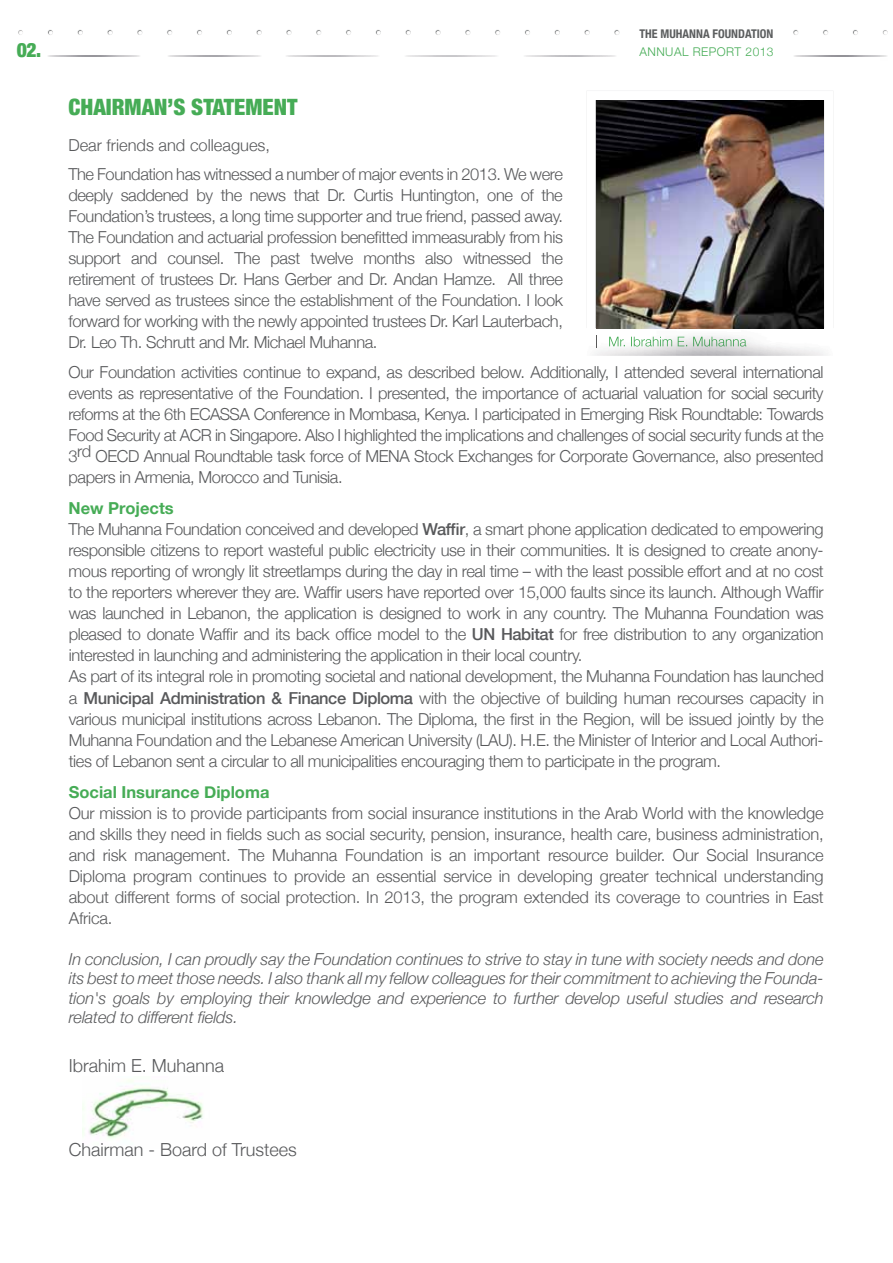
<style>
.page{position:relative;width:893px;height:1263px;background:#fff}
.page>*{position:absolute;margin:0;border:0;box-sizing:border-box;transform-origin:0 0}
.t1{font:900 condensed 22.5px "Helvetica Neue";color:#46ac56}
.t2{font:900 condensed 19.5px "Helvetica Neue";color:#46ac56}
.t3{font:300 18px "Helvetica Neue";color:#58595b}
.t4{font:300 16.5px/21px "Helvetica Neue";letter-spacing:-.025em;color:#58595b}
.t5{font:italic 300 16.5px "Helvetica Neue";letter-spacing:-.01em;color:#58595b}
.t6{font:700 16.5px "Helvetica Neue";color:#46ac56}
.t7{font:700 condensed 12px "Helvetica Neue";color:#5c5e5f}
.t8{font:300 12px "Helvetica Neue";letter-spacing:.04em;color:#46ac56}
.s1{font-weight:700;color:#46ac56}
.s2{font-weight:500}
</style>
<div class="page">
<svg style="left:18px;top:30px;width:5px;height:5px"></svg>
<svg style="left:48px;top:30px;width:5px;height:5px"></svg>
<svg style="left:77px;top:30px;width:6px;height:5px"></svg>
<svg style="left:107px;top:30px;width:6px;height:5px"></svg>
<svg style="left:137px;top:30px;width:5px;height:5px"></svg>
<svg style="left:167px;top:30px;width:5px;height:5px"></svg>
<svg style="left:197px;top:30px;width:5px;height:5px"></svg>
<svg style="left:226px;top:30px;width:6px;height:5px"></svg>
<svg style="left:256px;top:30px;width:6px;height:5px"></svg>
<svg style="left:286px;top:30px;width:6px;height:5px"></svg>
<svg style="left:316px;top:30px;width:5px;height:5px"></svg>
<svg style="left:346px;top:30px;width:5px;height:5px"></svg>
<svg style="left:375px;top:30px;width:6px;height:5px"></svg>
<svg style="left:405px;top:30px;width:6px;height:5px"></svg>
<svg style="left:435px;top:30px;width:6px;height:5px"></svg>
<svg style="left:465px;top:30px;width:5px;height:5px"></svg>
<svg style="left:495px;top:30px;width:5px;height:5px"></svg>
<svg style="left:525px;top:30px;width:5px;height:5px"></svg>
<svg style="left:554px;top:30px;width:6px;height:5px"></svg>
<svg style="left:584px;top:30px;width:6px;height:5px"></svg>
<svg style="left:614px;top:30px;width:6px;height:5px"></svg>
<svg style="left:793px;top:30px;width:5px;height:5px"></svg>
<svg style="left:823px;top:30px;width:5px;height:5px"></svg>
<svg style="left:853px;top:30px;width:5px;height:5px"></svg>
<svg style="left:882px;top:30px;width:6px;height:5px"></svg>
<img style="left:594px;top:336px;width:232px;height:20px">
<img style="left:596px;top:100px;width:228px;height:229px">
<img style="left:609px;top:337px;width:137px;height:9px">
<svg style="left:596px;top:335px;width:1px;height:12px"></svg>
<img style="left:82px;top:1080px;width:121px;height:59px">
<p class="t2" style="left:17px;top:38px;width:26px">02.</p>
<h1 class="t1" style="left:68px;top:93px;width:231px">CHAIRMAN S’ STATEMENT</h1>
<p class="t4" style="left:68px;top:131px;width:496px;line-height:28.5px">Dear friends and colleagues,<br>The Foundation has witnessed a number of major events in 2013. We were</p>
<p class="t4" style="left:541px;top:184px;width:23px">the</p>
<p class="t4" style="left:354px;top:184px;width:41px">Curtis</p>
<p class="t4" style="left:68px;top:184px;width:46px">deeply</p>
<p class="t4" style="left:68px;top:205px;width:496px">Foundations’ trustees a, long time supporter and true friend, passed away.</p>
<p class="t4" style="left:68px;top:226px;width:496px">The Foundation and actuarial profession benefitted immeasurably from his</p>
<p class="t4" style="left:541px;top:247px;width:23px">the</p>
<p class="t4" style="left:121px;top:184px;width:70px">saddened</p>
<p class="t4" style="left:196px;top:184px;width:18px">by</p>
<p class="t4" style="left:221px;top:184px;width:23px">the</p>
<p class="t4" style="left:294px;top:184px;width:27px">that</p>
<p class="t4" style="left:327px;top:184px;width:20px">Dr.</p>
<p class="t4" style="left:401px;top:184px;width:80px">Huntington,</p>
<p class="t4" style="left:521px;top:184px;width:15px">of</p>
<p class="t4" style="left:250px;top:184px;width:38px">news</p>
<p class="t4" style="left:487px;top:184px;width:27px">one</p>
<p class="t4" style="left:131px;top:247px;width:28px">and</p>
<p class="t4" style="left:168px;top:247px;width:58px">counsel.</p>
<p class="t4" style="left:235px;top:247px;width:27px">The</p>
<p class="t4" style="left:310px;top:247px;width:44px">twelve</p>
<p class="t4" style="left:364px;top:247px;width:53px">months</p>
<p class="t4" style="left:425px;top:247px;width:29px">also</p>
<p class="t4" style="left:463px;top:247px;width:70px">witnessed</p>
<p class="t4" style="left:68px;top:247px;width:54px">support</p>
<p class="t4" style="left:271px;top:247px;width:31px">past</p>
<p class="t7" style="left:639px;top:27px;width:135px">THE MUHANNA FOUNDATION</p>
<p class="t8" style="left:639px;top:45px;width:136px">ANNUAL REPORT 2013</p>
<p class="t4" style="left:68px;top:268px;width:496px">retirement of trustees Dr. Hans Gerber and Dr. Andan Hamze.<br>have served as trustees since the establishment of the Foundation I. look forward for working with the newly appointed trustees Dr. Karl Lauterbach, Dr. Leo Th. Schrutt and Mr. Michael Muhanna.</p>
<p class="t4" style="left:69px;top:361px;width:757px;text-align:right">Our Foundation activities continue to expand, as described below. Additionally I, attended several international events as representative of the Foundation I. presented, the importance of actuarial valuation for social security reforms at the 6th ECASSA Conference in Mombasa, Kenya I. participated in Emerging Risk Roundtable: Towards Food Security at ACR in Singapore. Also I highlighted the implications and challenges of social security funds at the OECD Annual Roundtable task force of MENA Stock Exchanges for Corporate Governance, also presented</p>
<p class="t4" style="left:508px;top:268px;width:57px">All three</p>
<p class="t4" style="left:77px;top:441px;width:15px">rd</p>
<p class="t4" style="left:69px;top:445px;width:276px">3<br>papers in Armenia, Morocco and Tunisia.</p>
<p class="t4" style="left:69px;top:498px;width:757px"><span class="s1">New Projects<br></span>The Muhanna Foundation conceived and developed <span class="s2">Waffir</span> a, smart phone application dedicated to empowering</p>
<p class="t4" style="left:69px;top:561px;width:757px">mous reporting of wrongly lit streetlamps during the day in real time – with the least possible effort and at no cost</p>
<p class="t4" style="left:69px;top:540px;width:757px">responsible citizens to report wasteful public electricity use in their communities isIt. designed to create anony-</p>
<p class="t4" style="left:69px;top:582px;width:757px">to the reporters wherever they are. Waffir users have reported over 15,000 faults since its launch. Although Waffir was launched in Lebanon, the application is designed to work in any country. The Muhanna Foundation was pleased to donate Waffir and its back office model to the <span class="s2">UN Habitat</span> for free distribution to any organization interested in launching and administering the application in their local country.<br>As part of its integral role in promoting societal and national development, the Muhanna Foundation has launched a <span class="s2">Municipal Administration &amp; Finance Diploma</span> with the objective of building human recourses capacity in various municipal institutions across Lebanon. The Diploma, the first in the Region, will be issued jointly by the</p>
<p class="t4" style="left:69px;top:750px;width:654px">ties of Lebanon sent a circular to all municipalities encouraging them to participate in the program.</p>
<p class="t4" style="left:69px;top:729px;width:756px">Muhanna Foundation and the Lebanese American University (LAU H.) .E. the Minister of Interior and Local Authori-</p>
<p class="t6" style="left:69px;top:782px;width:202px">Social Insurance Diploma</p>
<p class="t4" style="left:69px;top:802px;width:756px;text-align:right">Our mission is to provide participants from social insurance institutions in the Arab World with the knowledge and skills they need in fields such as social security, pension, insurance, health care, business administration,<br>Insurance</p>
<p class="t4" style="left:673px;top:844px;width:27px">Our</p>
<p class="t4" style="left:706px;top:844px;width:43px">Social</p>
<p class="t4" style="left:69px;top:844px;width:756px">and<br>Diploma program continues to provide an essential service in developing greater technical understanding about different forms of social protection In. 2013, the program extended its coverage to countries in East Africa.</p>
<p class="t5" style="left:69px;top:949px;width:756px">In conclusion I, can proudly say the Foundation continues to strive to stay in tune with society needs and done</p>
<p class="t5" style="left:69px;top:988px;width:756px">tion s' goals by employing their knowledge and experience to further develop useful studies and research</p>
<p class="t4" style="left:103px;top:844px;width:25px">risk</p>
<p class="t4" style="left:238px;top:844px;width:28px">The</p>
<p class="t4" style="left:272px;top:844px;width:67px">Muhanna</p>
<p class="t4" style="left:345px;top:844px;width:80px">Foundation</p>
<p class="t4" style="left:431px;top:844px;width:12px">is</p>
<p class="t4" style="left:474px;top:844px;width:68px">important</p>
<p class="t4" style="left:616px;top:844px;width:51px">builder.</p>
<p class="t4" style="left:134px;top:844px;width:98px">management.</p>
<p class="t4" style="left:449px;top:844px;width:19px">an</p>
<p class="t4" style="left:548px;top:844px;width:62px">resource</p>
<p class="t5" style="left:69px;top:968px;width:756px">its best to meet those needs I. also thank all my fellow colleagues for their commitment to achieving the Founda-</p>
<p class="t5" style="left:69px;top:1007px;width:171px">related to different fields.</p>
<p class="t3" style="left:69px;top:1055px;width:157px">Ibrahim .E Muhanna</p>
<p class="t3" style="left:69px;top:1139px;width:230px">Chairman - Board of Trustees</p>
</div>
